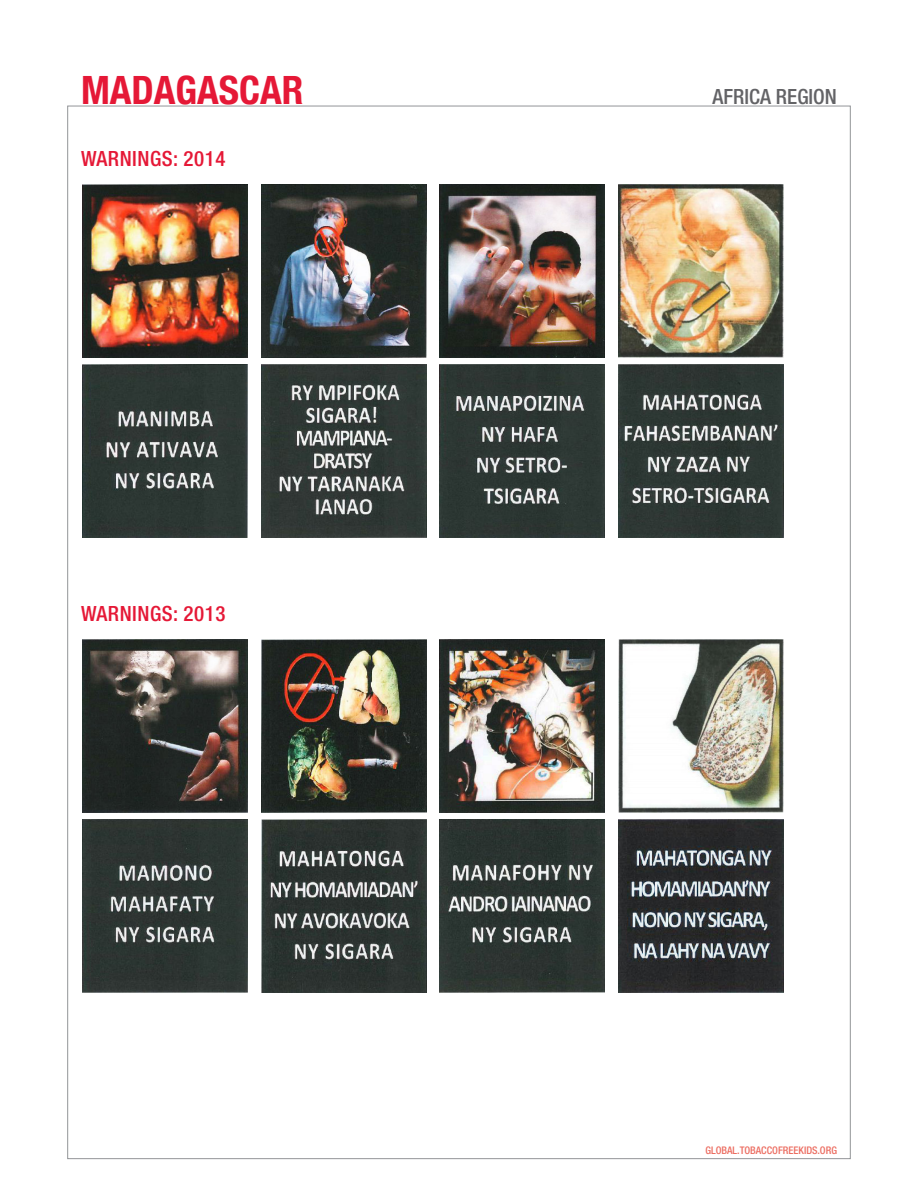
<style>
.page{position:relative;width:918px;height:1188px;background:#fff}
.page>*{position:absolute;margin:0;border:0;box-sizing:border-box;transform-origin:0 0}
.t1{font:700 condensed 39px "Helvetica Neue";color:#e51836}
.Eng_warnings{font:500 condensed 21px "Helvetica Neue";letter-spacing:.025em;color:#e51836}
.t2{font:500 condensed 21px "Helvetica Neue";color:#636366}
.t3{font:500 condensed 10.5px "Helvetica Neue";color:#ec6d61}
</style>
<div class="page">
<img style="left:83px;top:365px;width:165px;height:173px">
<img style="left:261px;top:365px;width:165px;height:173px">
<img style="left:440px;top:365px;width:165px;height:173px">
<img style="left:619px;top:365px;width:164px;height:173px">
<img style="left:83px;top:185px;width:165px;height:173px">
<img style="left:261px;top:185px;width:165px;height:173px">
<img style="left:440px;top:185px;width:165px;height:173px">
<img style="left:619px;top:185px;width:164px;height:173px">
<img style="left:83px;top:819px;width:165px;height:174px">
<img style="left:261px;top:819px;width:165px;height:174px">
<img style="left:440px;top:819px;width:165px;height:174px">
<img style="left:619px;top:819px;width:164px;height:174px">
<img style="left:83px;top:639px;width:165px;height:173px">
<img style="left:261px;top:639px;width:165px;height:173px">
<img style="left:440px;top:639px;width:165px;height:173px">
<img style="left:619px;top:639px;width:164px;height:173px">
<h1 class="t1" style="left:81px;top:58px;width:224px">MADAGASCAR</h1>
<p class="Eng_warnings" style="left:81px;top:146px;width:146px">WARNINGS: 2014</p>
<p class="Eng_warnings" style="left:81px;top:601px;width:146px">WARNINGS: 2013</p>
<h2 class="t2" style="left:713px;top:84px;width:126px">AFRICA REGION</h2>
<p class="t3" style="left:705px;top:1144px;width:133px">GLOBAL.TOBACCOFREEKIDS.ORG</p>
</div>
